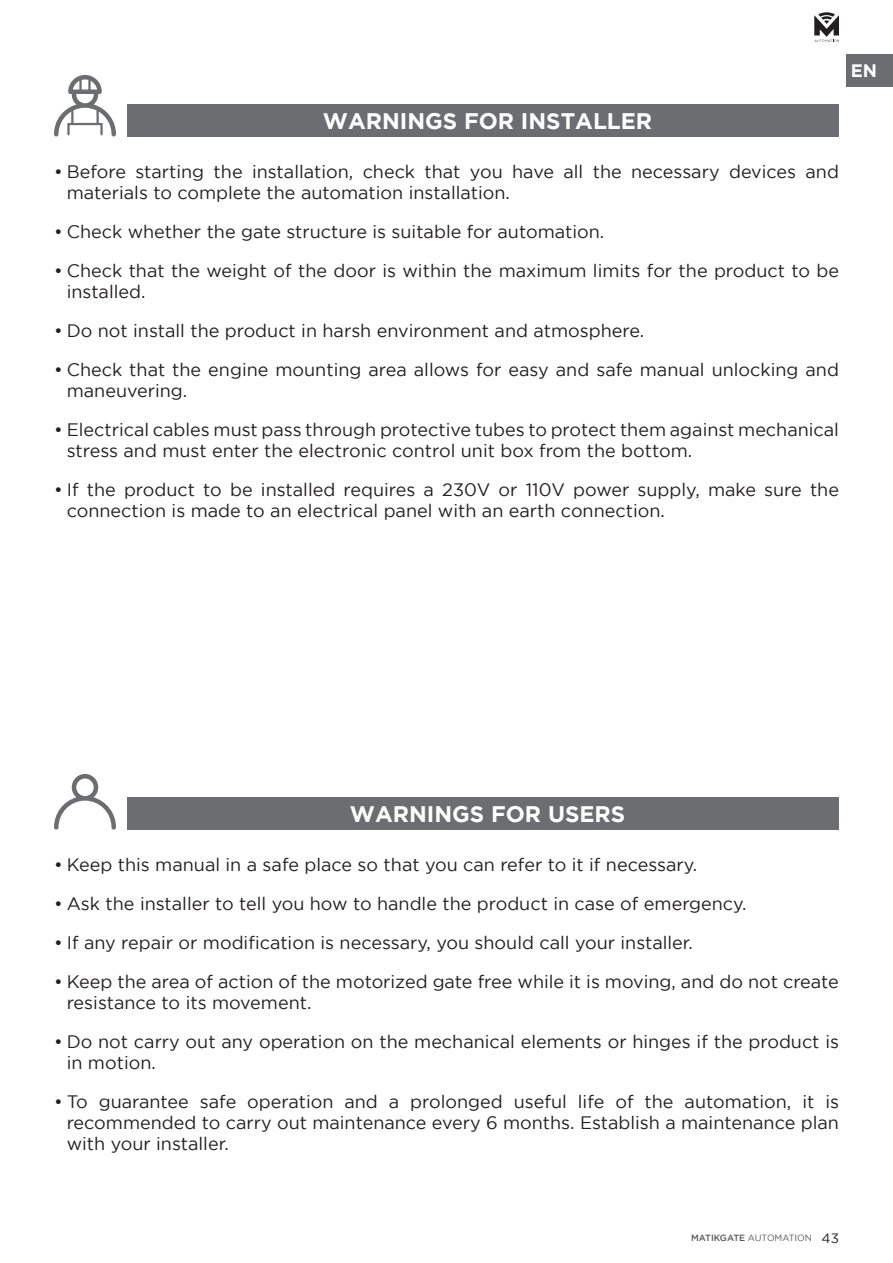
<style>
.page{position:relative;width:893px;height:1263px;background:#fff}
.page>*{position:absolute;margin:0;border:0;box-sizing:border-box;transform-origin:0 0}
.t1{font:700 22.5px "Gotham";color:#fff}
.t2{font:18px/21px "Gotham";color:#231f20}
.t3{font:700 18px "Gotham";color:#fff}
.t4{font:9px "Gotham";color:#57585a}
.s1{font-weight:500}
.s2{font-size:13.5px;color:#231f20}
</style>
<div class="page">
<svg style="left:814px;top:12px;width:25px;height:30px"></svg>
<div style="left:847px;top:54px;width:46px;height:32px;background:#6c6d70"></div>
<div style="left:128px;top:104px;width:711px;height:32px;background:#6c6d70"></div>
<svg style="left:54px;top:75px;width:62px;height:61px"></svg>
<div style="left:128px;top:797px;width:711px;height:33px;background:#6c6d70"></div>
<svg style="left:54px;top:774px;width:62px;height:56px"></svg>
<p class="t1" style="left:323px;top:108px;width:331px">WARNINGS FOR INSTALLER</p>
<p class="t3" style="left:851px;top:60px;width:28px">EN</p>
<p class="t2" style="left:67px;top:161px;width:774px;text-indent:-13px">• Before starting the installation, check that you have all the necessary devices and materials to complete the automation installation.</p>
<p class="t2" style="left:54px;top:221px;width:552px">• Check whether the gate structure is suitable for automation.</p>
<p class="t2" style="left:67px;top:260px;width:774px;text-indent:-13px">• Check that the weight of the door is within the maximum limits for the product to be installed.</p>
<p class="t2" style="left:54px;top:320px;width:592px">• Do not install the product in harsh environment and atmosphere.</p>
<p class="t2" style="left:67px;top:359px;width:774px;text-indent:-13px">• Check that the engine mounting area allows for easy and safe manual unlocking and maneuvering.</p>
<p class="t2" style="left:67px;top:419px;width:774px;text-indent:-13px">• Electrical cables must pass through protective tubes to protect them against mechanical stress and must enter the electronic control unit box from the bottom.</p>
<p class="t2" style="left:67px;top:479px;width:774px;text-indent:-13px">• If the product to be installed requires a 230V or 110V power supply, make sure the connection is made to an electrical panel with an earth connection.</p>
<p class="t1" style="left:350px;top:801px;width:277px">WARNINGS FOR USERS</p>
<p class="t2" style="left:54px;top:854px;width:645px">• Keep this manual in a safe place so that you can refer to it if necessary.</p>
<p class="t2" style="left:54px;top:893px;width:694px">• Ask the installer to tell you how to handle the product in case of emergency.</p>
<p class="t2" style="left:54px;top:932px;width:640px">• If any repair or modification is necessary, you should call your installer.</p>
<p class="t2" style="left:67px;top:971px;width:774px;text-indent:-13px">• Keep the area of action of the motorized gate free while it is moving, and do not create resistance to its movement.</p>
<p class="t2" style="left:67px;top:1031px;width:774px;text-indent:-13px">• Do not carry out any operation on the mechanical elements or hinges if the product is in motion.</p>
<p class="t2" style="left:67px;top:1091px;width:774px;text-align:justify;text-indent:-13px">• To guarantee safe operation and a prolonged useful life of the automation, it is recommended to carry out maintenance every 6 months. Establish a maintenance plan with your installer.</p>
<p class="t4" style="left:691px;top:1233px;width:149px"><span class="s1">MATIKGATE</span> AUTOMATION <span class="s2">43</span></p>
</div>
